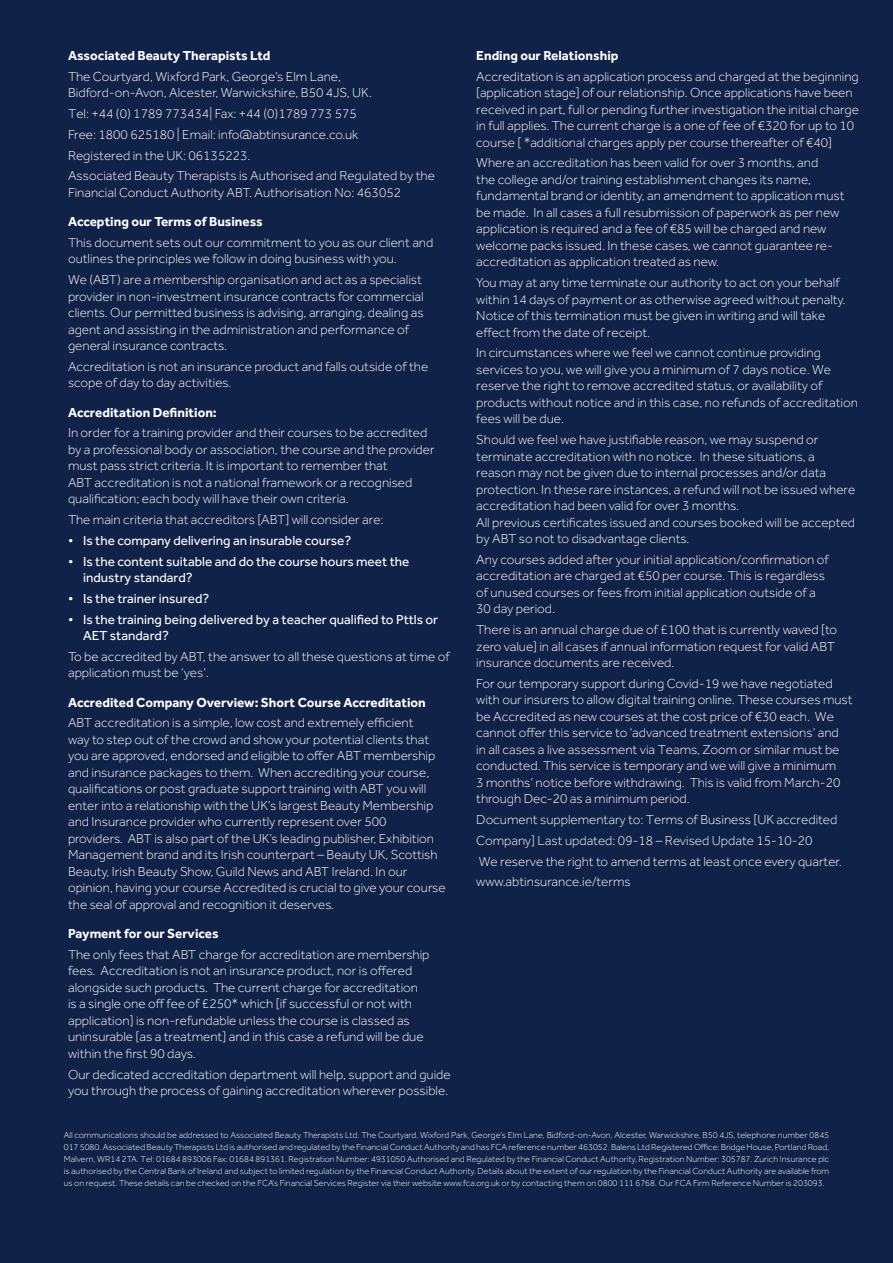
<style>
.page{position:relative;width:893px;height:1263px;background:#102247}
.page>*{position:absolute;margin:0;border:0;box-sizing:border-box;transform-origin:0 0}
.t1{font:300 13.5px/16.5px "Effra";color:#fff}
.t2{font:13.5px/16.5px "Effra";color:#fff}
.t3{font:700 13.5px "Effra";color:#fff}
.t4{font:300 9px/12px "Effra";color:#fff;text-align:justify}
</style>
<div class="page">
<p class="t3" style="left:68px;top:47px;width:204px">Associated Beauty Therapists Ltd</p>
<p class="t1" style="left:68px;top:68px;width:305px">The Courtyard, Wixford Park, George’s Elm Lane,<br>Bidford-on-Avon, Alcester, Warwickshire, B50 4JS, UK.</p>
<p class="t1" style="left:68px;top:103px;width:368px;line-height:20.7px">Tel: +44 (0) 1789 773434| Fax: +44 (0)1789 773 575<br>Free: 1800 625180 | Email: info@abtinsurance.co.uk<br>Registered in the UK: 06135223.<br>Associated Beauty Therapists is Authorised and Regulated by the</p>
<p class="t1" style="left:68px;top:184px;width:335px">Financial Conduct Authority ABT. Authorisation No: 463052</p>
<p class="t3" style="left:68px;top:213px;width:196px">Accepting our Terms of Business</p>
<p class="t1" style="left:68px;top:234px;width:367px">This document sets out our commitment to you as our client and outlines the principles we follow in doing business with you.</p>
<p class="t1" style="left:68px;top:271px;width:357px">We (ABT) are a membership organisation and act as a specialist provider in non-investment insurance contracts for commercial clients. Our permitted business is advising, arranging, dealing as agent and assisting in the administration and performance of general insurance contracts.</p>
<p class="t1" style="left:68px;top:358px;width:362px">Accreditation is not an insurance product and falls outside of the scope of day to day activities.</p>
<p class="t3" style="left:68px;top:404px;width:150px">Accreditation Definition:</p>
<p class="t1" style="left:68px;top:424px;width:368px">In order for a training provider and their courses to be accredited by a professional body or association, the course and the provider must pass strict criteria. It is important to remember that<br>ABT accreditation is not a national framework or a recognised qualification; each body will have their own criteria.</p>
<p class="t1" style="left:68px;top:511px;width:317px">The main criteria that accreditors [ABT] will consider are:</p>
<p class="t2" style="left:68px;top:532px;width:285px">• Is the company delivering an insurable course?</p>
<p class="t2" style="left:83px;top:553px;width:328px;text-indent:-15px">• Is the content suitable and do the course hours meet the industry standard?</p>
<p class="t2" style="left:68px;top:590px;width:143px">• Is the trainer insured?</p>
<p class="t2" style="left:83px;top:611px;width:357px;text-indent:-15px">• Is the training being delivered by a teacher qualified to Pttls or<br>AET standard?</p>
<p class="t1" style="left:68px;top:648px;width:383px">To be accredited by ABT, the answer to all these questions at time of application must be ‘yes’.</p>
<p class="t3" style="left:68px;top:694px;width:359px">Accredited Company Overview: Short Course Accreditation</p>
<p class="t1" style="left:68px;top:714px;width:379px">ABT accreditation is a simple, low cost and extremely efficient<br>way to step out of the crowd and show your potential clients that you are approved, endorsed and eligible to offer ABT membership and insurance packages to them. When accrediting your course, qualifications or post graduate support training with ABT you will enter into a relationship with the UK’s largest Beauty Membership and Insurance provider who currently represent over 500<br>providers. ABT is also part of the UK’s leading publisher, Exhibition Management brand and its Irish counterpart – Beauty UK, Scottish Beauty, Irish Beauty Show, Guild News and ABT Ireland. In our opinion, having your course Accredited is crucial to give your course the seal of approval and recognition it deserves.</p>
<p class="t3" style="left:68px;top:925px;width:152px">Payment for our Services</p>
<p class="t1" style="left:68px;top:946px;width:363px">The only fees that ABT charge for accreditation are membership fees. Accreditation is not an insurance product, nor is offered alongside such products. The current charge for accreditation is a single one off fee of £250* which [if successful or not with application] is non-refundable unless the course is classed as uninsurable [as a treatment] and in this case a refund will be due within the first 90 days.</p>
<p class="t1" style="left:68px;top:1066px;width:384px">Our dedicated accreditation department will help, support and guide you through the process of gaining accreditation wherever possible.</p>
<p class="t3" style="left:476px;top:47px;width:144px">Ending our Relationship</p>
<p class="t1" style="left:476px;top:68px;width:384px">Accreditation is an application process and charged at the beginning [application stage] of our relationship. Once applications have been received in part, full or pending further investigation the initial charge in full applies. The current charge is a one of fee of €320 for up to 10 course [ *additional charges apply per course thereafter of €40]</p>
<p class="t1" style="left:476px;top:155px;width:370px">Where an accreditation has been valid for over 3 months, and<br>the college and/or training establishment changes its name, fundamental brand or identity, an amendment to application must be made. In all cases a full resubmission of paperwork as per new application is required and a fee of €85 will be charged and new welcome packs issued. In these cases, we cannot guarantee re&shy;accreditation as application treated as new.</p>
<p class="t1" style="left:476px;top:274px;width:371px">You may at any time terminate our authority to act on your behalf within 14 days of payment or as otherwise agreed without penalty.<br>Notice of this termination must be given in writing and will take effect from the date of receipt.</p>
<p class="t1" style="left:476px;top:345px;width:383px">In circumstances where we feel we cannot continue providing services to you, we will give you a minimum of 7 days notice. We reserve the right to remove accredited status, or availability of products without notice and in this case, no refunds of accreditation fees will be due.</p>
<p class="t1" style="left:476px;top:431px;width:381px">Should we feel we have justifiable reason, we may suspend or terminate accreditation with no notice. In these situations, a reason may not be given due to internal processes and/or data protection. In these rare instances, a refund will not be issued where accreditation had been valid for over 3 months.<br>All previous certificates issued and courses booked will be accepted by ABT so not to disadvantage clients.</p>
<p class="t1" style="left:476px;top:551px;width:354px">Any courses added after your initial application/confirmation of accreditation are charged at €50 per course. This is regardless of unused courses or fees from initial application outside of a 30 day period.</p>
<p class="t1" style="left:476px;top:621px;width:362px">There is an annual charge due of £100 that is currently waved [to zero value] in all cases if annual information request for valid ABT insurance documents are received.</p>
<p class="t1" style="left:476px;top:675px;width:378px">For our temporary support during Covid-19 we have negotiated with our insurers to allow digital training online. These courses must be Accredited as new courses at the cost price of €30 each. We cannot offer this service to ‘advanced treatment extensions’ and<br>in all cases a live assessment via Teams, Zoom or similar must be conducted. This service is temporary and we will give a minimum<br>3 months’ notice before withdrawing. This is valid from March-20 through Dec-20 as a minimum period.</p>
<p class="t1" style="left:476px;top:809px;width:367px;line-height:20.7px">Document supplementary to: Terms of Business [UK accredited Company] Last updated: 09-18 – Revised Update 15-10-20<br>We reserve the right to amend terms at least once every quarter. www.abtinsurance.ie/terms</p>
<p class="t4" style="left:64px;top:1129px;width:767px">All communications should be addressed to Associated Beauty Therapists Ltd. The Courtyard, Wixford Park, George’s Elm Lane, Bidford-on-Avon, Alcester, Warwickshire, B50 4JS, telephone number 0845<br>017 5080. Associated Beauty Therapists Ltd is authorised and regulated by the Financial Conduct Authority and has FCA reference number 463052. Balens Ltd Registered Office: Bridge House, Portland Road, Malvern, WR14 2TA. Tel: 01684 893006 Fax: 01684 891361. Registration Number: 4931050 Authorised and Regulated by the Financial Conduct Authority, Registration Number: 305787. Zurich Insurance plc is authorised by the Central Bank of Ireland and subject to limited regulation by the Financial Conduct Authority. Details about the extent of our regulation by the Financial Conduct Authority are available from us on request. These details can be checked on the FCA’s Financial Services Register via their website www.fca.org.uk or by contacting them on 0800 111 6768. Our FCA Firm Reference Number is 203093.</p>
</div>
